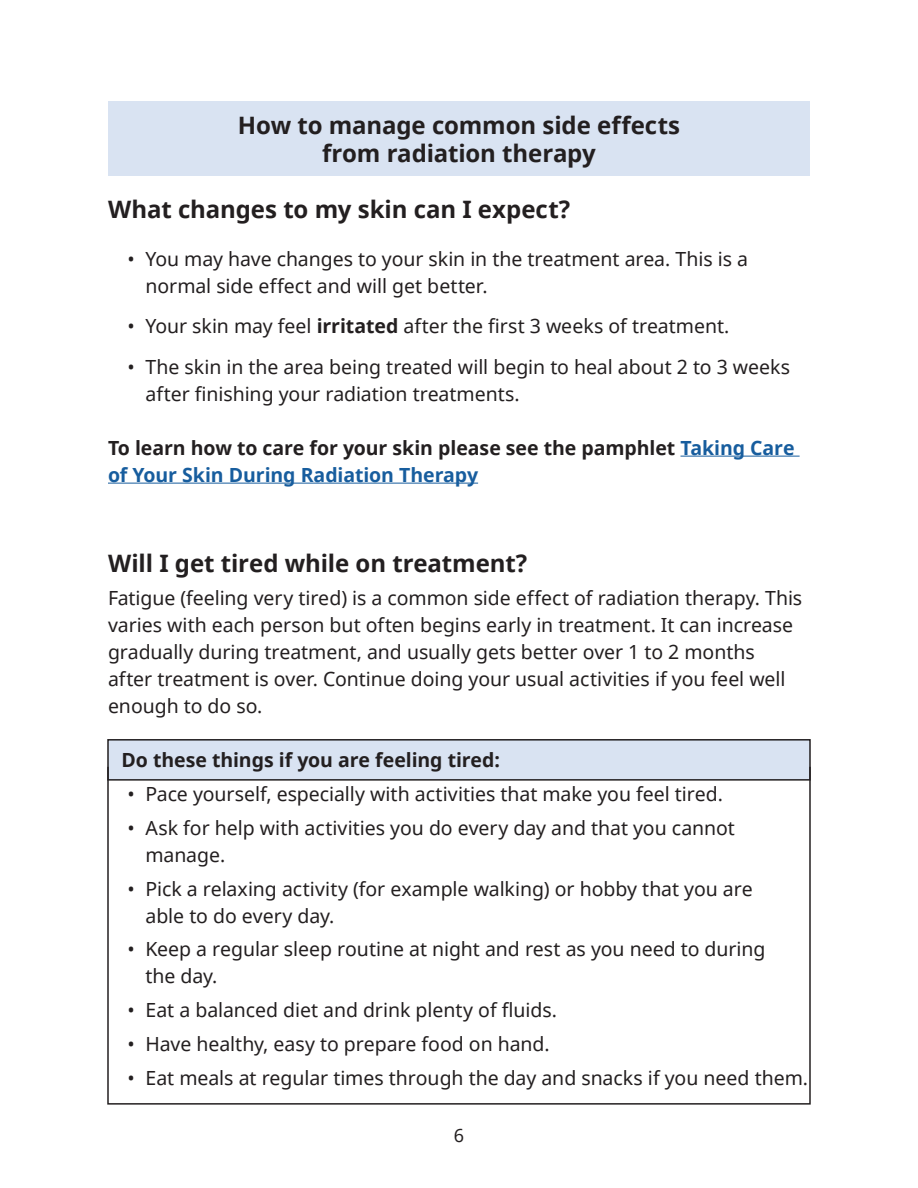
<style>
.page{position:relative;width:918px;height:1188px;background:#fff}
.page>*{position:absolute;margin:0;border:0;box-sizing:border-box;transform-origin:0 0}
.subtitle__H2{font:700 24px/28.5px "Noto Sans";letter-spacing:-.005em;color:#231f20;text-align:center}
.bullets_-_round{font:19.5px/27px "Noto Sans";color:#231f20}
.body{font:19.5px/27px "Noto Sans";color:#231f20}
.body-2{font:700 19.5px/27px "Noto Sans";letter-spacing:-.005em;color:#231f20}
.t1{font:18px "Noto Sans";color:#231f20}
.s1{font-weight:700}
.s2{color:#175d9e}
</style>
<div class="page">
<div style="left:108px;top:101px;width:702px;height:75px;background:#d9e3f2"></div>
<hr style="left:680px;top:456px;width:120px;height:1px;background:#175d9e">
<hr style="left:108px;top:483px;width:370px;height:1px;background:#175d9e">
<div style="left:108px;top:740px;width:702px;height:40px;background:#d9e3f2"></div>
<div style="left:107px;top:739px;width:704px;height:42px;border:2px solid #231f20"></div>
<div style="left:107px;top:766px;width:704px;height:339px;border:2px solid #231f20"></div>
<h2 class="subtitle__H2" style="left:238px;top:110px;width:444px">How to manage common side effects from radiation therapy</h2>
<h2 class="subtitle__H2" style="left:108px;top:195px;width:464px">What changes to my skin can I expect?</h2>
<p class="bullets_-_round" style="left:146px;top:245px;width:604px;text-indent:-18px">• You may have changes to your skin in the treatment area. This is a normal side effect and will get better.</p>
<p class="bullets_-_round" style="left:128px;top:312px;width:604px">• Your skin may feel <span class="s1">irritated</span> after the first 3 weeks of treatment.</p>
<p class="bullets_-_round" style="left:146px;top:353px;width:646px;text-indent:-18px">• The skin in the area being treated will begin to heal about 2 to 3 weeks after finishing your radiation treatments.</p>
<p class="body-2" style="left:108px;top:434px;width:688px">To learn how to care for your skin please see the pamphlet <span class="s2">Taking Care of Your Skin During Radiation Therapy</span></p>
<h2 class="subtitle__H2" style="left:108px;top:548px;width:421px">Will I get tired while on treatment?</h2>
<p class="body" style="left:108px;top:584px;width:696px">Fatigue (feeling very tired) is a common side effect of radiation therapy. This varies with each person but often begins early in treatment. It can increase gradually during treatment, and usually gets better over 1 to 2 months after treatment is over. Continue doing your usual activities if you feel well enough to do so.</p>
<p class="body-2" style="left:122px;top:746px;width:380px">Do these things if you are feeling tired:</p>
<p class="bullets_-_round" style="left:128px;top:780px;width:597px">• Pace yourself, especially with activities that make you feel tired.</p>
<p class="bullets_-_round" style="left:146px;top:814px;width:591px;text-indent:-18px">• Ask for help with activities you do every day and that you cannot manage.</p>
<p class="bullets_-_round" style="left:146px;top:875px;width:609px;text-indent:-18px">• Pick a relaxing activity (for example walking) or hobby that you are able to do every day.</p>
<p class="bullets_-_round" style="left:146px;top:935px;width:622px;text-indent:-18px">• Keep a regular sleep routine at night and rest as you need to during the day.</p>
<p class="bullets_-_round" style="left:128px;top:996px;width:431px">• Eat a balanced diet and drink plenty of fluids.</p>
<p class="bullets_-_round" style="left:128px;top:1030px;width:424px">• Have healthy, easy to prepare food on hand.</p>
<p class="bullets_-_round" style="left:128px;top:1064px;width:682px">• Eat meals at regular times through the day and snacks if you need them.</p>
<p class="t1" style="left:454px;top:1123px;width:12px">6</p>
</div>
